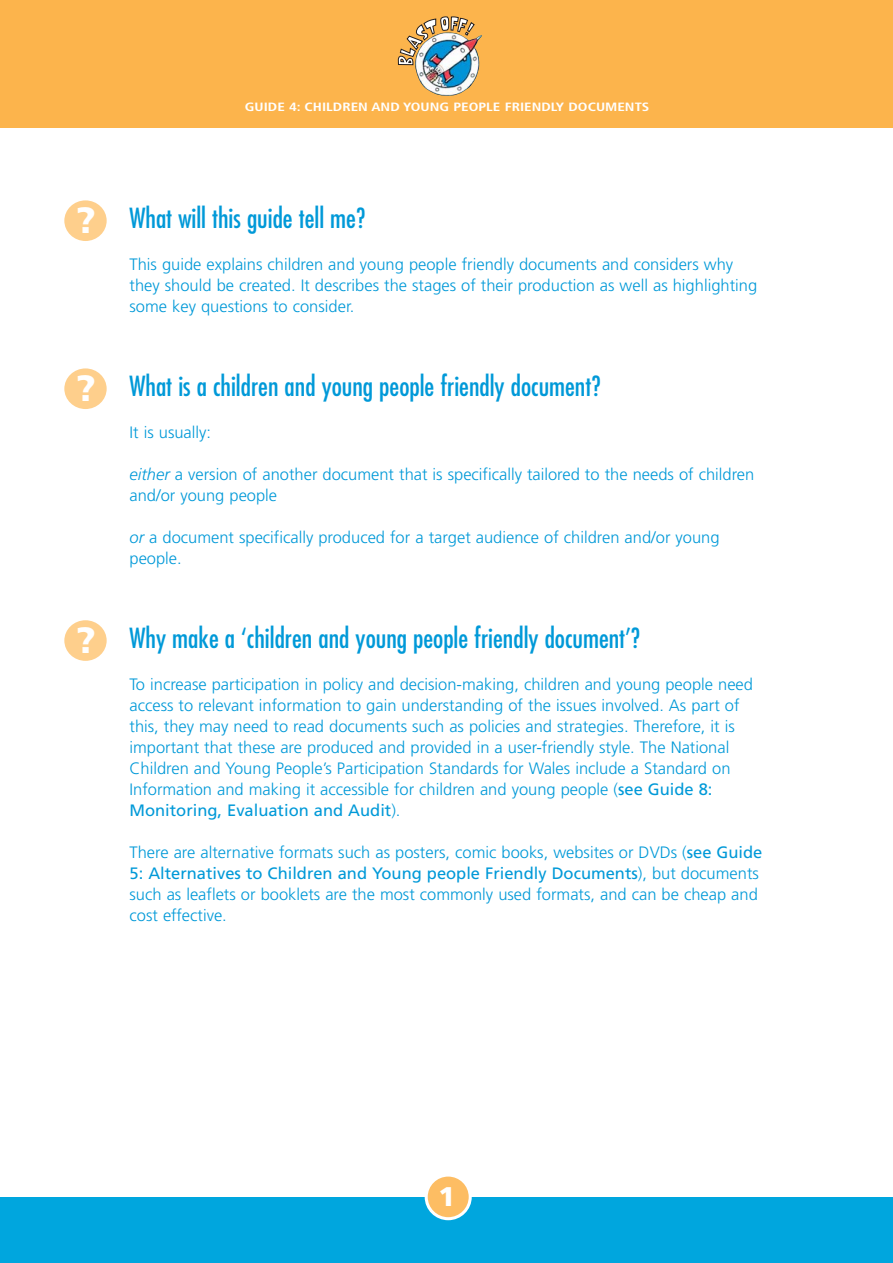
<style>
.page{position:relative;width:893px;height:1263px;background:#fff}
.page>*{position:absolute;margin:0;border:0;box-sizing:border-box;transform-origin:0 0}
.t1{font:900 36.6px "Frutiger";color:#fff}
.t2{font:condensed 27px "Futura";color:#0099d8}
.t3{font:900 27px "Frutiger";color:#fff}
.t4{font:300 16.5px/21px "Frutiger";color:#0099d8}
.t5{font:700 condensed 12px "Frutiger";color:#fff;scale:1.25 1}
.s1{font-style:italic}
.s2{font-weight:400}
</style>
<div class="page">
<div style="left:0;top:1198px;width:892px;height:65px;background:#00a6de"></div>
<div style="left:63px;top:199px;width:45px;height:44px;background:#fecf8c;border-radius:50%"></div>
<div style="left:61px;top:197px;width:49px;height:47px;border:3px solid #fff;border-radius:50%"></div>
<div style="left:426px;top:1175px;width:44px;height:44px;background:#fdbd63;border-radius:50%"></div>
<div style="left:424px;top:1174px;width:47px;height:46px;border:3px solid #fff;border-radius:50%"></div>
<div style="left:63px;top:367px;width:45px;height:44px;background:#fecf8c;border-radius:50%"></div>
<div style="left:61px;top:365px;width:49px;height:47px;border:3px solid #fff;border-radius:50%"></div>
<div style="left:63px;top:619px;width:45px;height:43px;background:#fecf8c;border-radius:50%"></div>
<div style="left:61px;top:617px;width:49px;height:47px;border:3px solid #fff;border-radius:50%"></div>
<div style="left:0;top:0;width:892px;height:128px;background:#fcb44c"></div>
<img style="left:415px;top:35px;width:67px;height:61px">
<img style="left:397px;top:16px;width:78px;height:50px">
<p class="t5" style="left:245px;top:102px;width:325px">GUIDE 4: CHILDREN AND YOUNG PEOPLE FRIENDLY DOCUMENTS</p>
<h1 class="t1" style="left:75px;top:206px;width:22px">?</h1>
<h2 class="t2" style="left:129px;top:206px;width:237px">What will this guide tell me?</h2>
<p class="t4" style="left:129px;top:255px;width:629px">This guide explains children and young people friendly documents and considers why they should be created. It describes the stages of their production as well as highlighting some key questions to consider.</p>
<h1 class="t1" style="left:75px;top:374px;width:22px">?</h1>
<h2 class="t2" style="left:129px;top:374px;width:472px">What is a children and young people friendly document?</h2>
<p class="t4" style="left:129px;top:423px;width:83px">It is usually:</p>
<p class="t4" style="left:129px;top:465px;width:626px"><span class="s1">either</span> a version of another document that is specifically tailored to the needs of children and/or young people</p>
<p class="t4" style="left:129px;top:528px;width:591px"><span class="s1">or</span> a document specifically produced for a target audience of children and/or young people.</p>
<h1 class="t1" style="left:75px;top:626px;width:22px">?</h1>
<h2 class="t2" style="left:129px;top:626px;width:512px">Why make a ‘children and young people friendly document’?</h2>
<p class="t4" style="left:129px;top:675px;width:625px">To increase participation in policy and decision-making, children and young people need access to relevant information to gain understanding of the issues involved. As part of this, they may need to read documents such as policies and strategies. Therefore, it is important that these are produced and provided in a user-friendly style. The National Children and Young People’s Participation Standards for Wales include a Standard on Information and making it accessible for children and young people (<span class="s2">see Guide 8:<br>Monitoring, Evaluation and Audit</span>).</p>
<p class="t4" style="left:129px;top:843px;width:634px">There are alternative formats such as posters, comic books, websites or DVDs (<span class="s2">see Guide 5: Alternatives to Children and Young people Friendly Documents</span>), but documents such as leaflets or booklets are the most commonly used formats, and can be cheap and cost effective.</p>
<h2 class="t3" style="left:438px;top:1186px;width:18px">1</h2>
</div>
